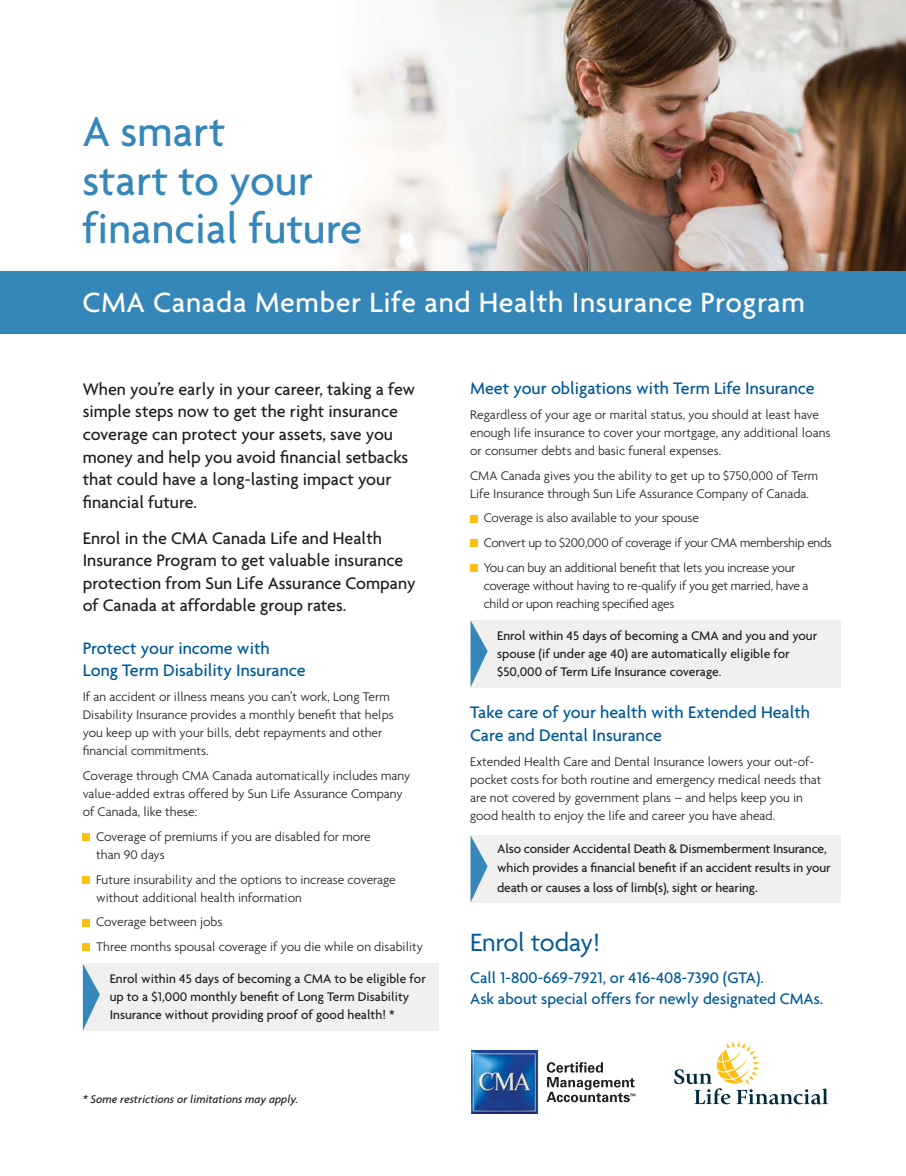
<style>
.page{position:relative;width:906px;height:1176px;background:#fff}
.page>*{position:absolute;margin:0;border:0;box-sizing:border-box;transform-origin:0 0}
.t1{font:500 45px/48px "Agenda";color:#3687b9}
.t2{font:500 30px "Agenda";letter-spacing:.02em;color:#fff}
.t3{font:27px "Agenda";color:#005996}
.t4{font:500 18px/22.5px "Agenda";color:#231f20}
.t5{font:500 18px/22.5px "Agenda";color:#005996}
.t6{font:500 16.5px/21px "Agenda";color:#005996}
.t7{font:300 13.5px/18px "Agenda";color:#231f20}
.t8{font:500 13.5px/18px "Agenda";color:#231f20}
.t9{font:300 13.5px/24.8px "Agenda";letter-spacing:-.02em;color:#231f20}
.t10{font:italic 500 12px "Agenda";color:#231f20}
</style>
<div class="page">
<img style="left:344px;top:0;width:561px;height:271px">
<div style="left:83px;top:963px;width:355px;height:67px;background:#f1f0ef"></div>
<svg style="left:83px;top:964px;width:17px;height:66px"></svg>
<div style="left:83px;top:833px;width:7px;height:7px;background:#febe10"></div>
<div style="left:83px;top:875px;width:7px;height:8px;background:#febe10"></div>
<div style="left:83px;top:918px;width:7px;height:8px;background:#febe10"></div>
<div style="left:83px;top:943px;width:7px;height:7px;background:#febe10"></div>
<div style="left:470px;top:835px;width:371px;height:67px;background:#f1f0ef"></div>
<div style="left:470px;top:620px;width:371px;height:67px;background:#f1f0ef"></div>
<svg style="left:470px;top:620px;width:17px;height:67px"></svg>
<svg style="left:470px;top:835px;width:17px;height:67px"></svg>
<div style="left:470px;top:515px;width:7px;height:7px;background:#febe10"></div>
<div style="left:470px;top:539px;width:7px;height:8px;background:#febe10"></div>
<div style="left:470px;top:564px;width:7px;height:8px;background:#febe10"></div>
<img style="left:471px;top:1050px;width:165px;height:64px">
<svg style="left:674px;top:1041px;width:153px;height:63px"></svg>
<div style="left:0;top:271px;width:905px;height:62px;background:#3687b9"></div>
<h1 class="t1" style="left:82px;top:111px;width:281px">A smart<br>start to your financial future</h1>
<h2 class="t2" style="left:82px;top:290px;width:723px">CMA Canada Member Life and Health Insurance Program</h2>
<h3 class="t4" style="left:83px;top:379px;width:334px">When you’re early in your career, taking a few simple steps now to get the right insurance coverage can protect your assets, save you money and help you avoid financial setbacks that could have a long-lasting impact your financial future.</h3>
<h3 class="t4" style="left:83px;top:528px;width:334px">Enrol in the CMA Canada Life and Health Insurance Program to get valuable insurance protection from Sun Life Assurance Company of Canada at affordable group rates.</h3>
<h3 class="t5" style="left:83px;top:638px;width:224px">Protect your income with<br>Long Term Disability Insurance</h3>
<p class="t7" style="left:83px;top:688px;width:312px">If an accident or illness means you can’t work, Long Term Disability Insurance provides a monthly benefit that helps you keep up with your bills, debt repayments and other financial commitments.</p>
<p class="t7" style="left:83px;top:767px;width:329px">Coverage through CMA Canada automatically includes many value-added extras offered by Sun Life Assurance Company of Canada, like these:</p>
<p class="t7" style="left:96px;top:828px;width:276px">Coverage of premiums if you are disabled for more than 90 days</p>
<p class="t7" style="left:96px;top:871px;width:301px">Future insurability and the options to increase coverage without additional health information</p>
<p class="t7" style="left:96px;top:910px;width:328px;line-height:24.8px">Coverage between jobs<br>Three months spousal coverage if you die while on disability</p>
<p class="t8" style="left:110px;top:970px;width:318px">Enrol within 45 days of becoming a CMA to be eligible for up to a $1,000 monthly benefit of Long Term Disability<br>Insurance without providing proof of good health! *</p>
<p class="t10" style="left:83px;top:1091px;width:217px">* Some restrictions or limitations may apply.</p>
<h3 class="t5" style="left:470px;top:378px;width:346px">Meet your obligations with Term Life Insurance</h3>
<p class="t7" style="left:470px;top:406px;width:362px">Regardless of your age or marital status, you should at least have enough life insurance to cover your mortgage, any additional loans or consumer debts and basic funeral expenses.</p>
<p class="t7" style="left:470px;top:467px;width:349px">CMA Canada gives you the ability to get up to $750,000 of Term<br>Life Insurance through Sun Life Assurance Company of Canada.</p>
<p class="t9" style="left:483px;top:506px;width:349px">Coverage is also available to your spouse<br>Convert up to $200,000 of coverage if your CMA membership ends<br>You can buy an additional benefit that lets you increase your</p>
<p class="t9" style="left:483px;top:577px;width:326px;line-height:18px">coverage without having to re-qualify if you get married, have a child or upon reaching specified ages</p>
<p class="t8" style="left:497px;top:627px;width:321px">Enrol within 45 days of becoming a CMA and you and your spouse (if under age 40) are automatically eligible for $50,000 of Term Life Insurance coverage.</p>
<h3 class="t5" style="left:470px;top:702px;width:341px">Take care of your health with Extended Health<br>Care and Dental Insurance</h3>
<p class="t7" style="left:470px;top:753px;width:352px">Extended Health Care and Dental Insurance lowers your out-of&shy;pocket costs for both routine and emergency medical needs that are not covered by government plans – and helps keep you in good health to enjoy the life and career you have ahead.</p>
<p class="t8" style="left:497px;top:839px;width:335px;line-height:19.5px">Also consider Accidental Death &amp; Dismemberment Insurance, which provides a financial benefit if an accident results in your death or causes a loss of limb(s), sight or hearing.</p>
<h3 class="t3" style="left:470px;top:925px;width:131px">Enrol today!</h3>
<p class="t6" style="left:470px;top:967px;width:354px">Call 1-800-669-7921, or 416-408-7390 (GTA).<br>Ask about special offers for newly designated CMAs.</p>
</div>
